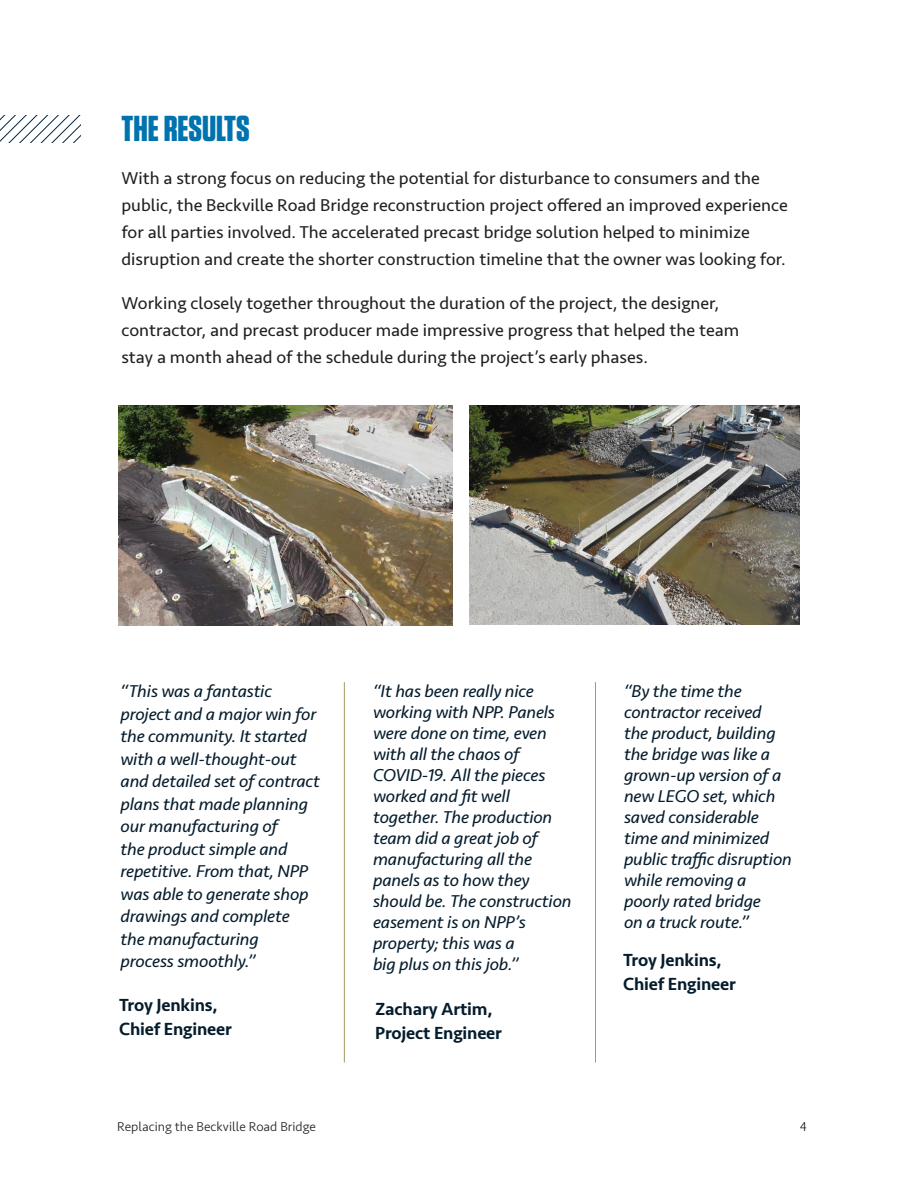
<style>
.page{position:relative;width:918px;height:1188px;background:#fff}
.page>*{position:absolute;margin:0;border:0;box-sizing:border-box;transform-origin:0 0}
.Part_Divider{font:700 36px "Tungsten";color:#0073ae}
.t1{font:italic 18px/21px "Seravek";letter-spacing:-.01em;color:#051c2c}
.t2{font:18px/27px "Seravek";color:#231f20}
.t3{font:500 18px/24px "Seravek";letter-spacing:-.01em;color:#051c2c}
.t4{font:300 13.5px "Seravek";color:#231f20}
</style>
<div class="page">
<svg style="left:0;top:115px;width:81px;height:27px"></svg>
<hr style="left:595px;top:682px;width:1px;height:381px;background:#a89968">
<hr style="left:344px;top:682px;width:1px;height:381px;background:#a89968">
<img style="left:469px;top:405px;width:331px;height:220px">
<img style="left:118px;top:405px;width:335px;height:221px">
<p class="Part_Divider" style="left:122px;top:109px;width:130px">THE RESULTS</p>
<p class="t2" style="left:122px;top:165px;width:668px">With a strong focus on reducing the potential for disturbance to consumers and the public, the Beckville Road Bridge reconstruction project offered an improved experience for all parties involved. The accelerated precast bridge solution helped to minimize disruption and create the shorter construction timeline that the owner was looking for.</p>
<p class="t2" style="left:122px;top:289px;width:619px">Working closely together throughout the duration of the project, the designer, contractor, and precast producer made impressive progress that helped the team stay a month ahead of the schedule during the project’s early phases.</p>
<p class="t1" style="left:121px;top:680px;width:201px;line-height:22.5px">“This was a fantastic project and a major win for the community. It started with a well-thought-out and detailed set of contract plans that made planning our manufacturing of<br>the product simple and repetitive. From that, NPP was able to generate shop drawings and complete<br>the manufacturing<br>process smoothly.”</p>
<p class="t3" style="left:119px;top:993px;width:114px">Troy Jenkins,<br>Chief Engineer</p>
<p class="t1" style="left:373px;top:680px;width:200px">“It has been really nice working with NPP. Panels were done on time, even with all the chaos of<br>COVID-19. All the pieces worked and fit well together. The production team did a great job of manufacturing all the panels as to how they should be. The construction easement is on NPP’s property; this was a<br>big plus on this job.”</p>
<p class="t1" style="left:624px;top:680px;width:169px">“By the time the contractor received<br>the product, building the bridge was like a grown-up version of a new LEGO set, which saved considerable time and minimized public traffic disruption while removing a poorly rated bridge<br>on a truck route.”</p>
<p class="t3" style="left:623px;top:948px;width:114px">Troy Jenkins,<br>Chief Engineer</p>
<p class="t3" style="left:375px;top:997px;width:128px">Zachary Artim,<br>Project Engineer</p>
<p class="t4" style="left:117px;top:1119px;width:200px">Replacing the Beckville Road Bridge</p>
<p class="t4" style="left:800px;top:1119px;width:9px">4</p>
</div>
